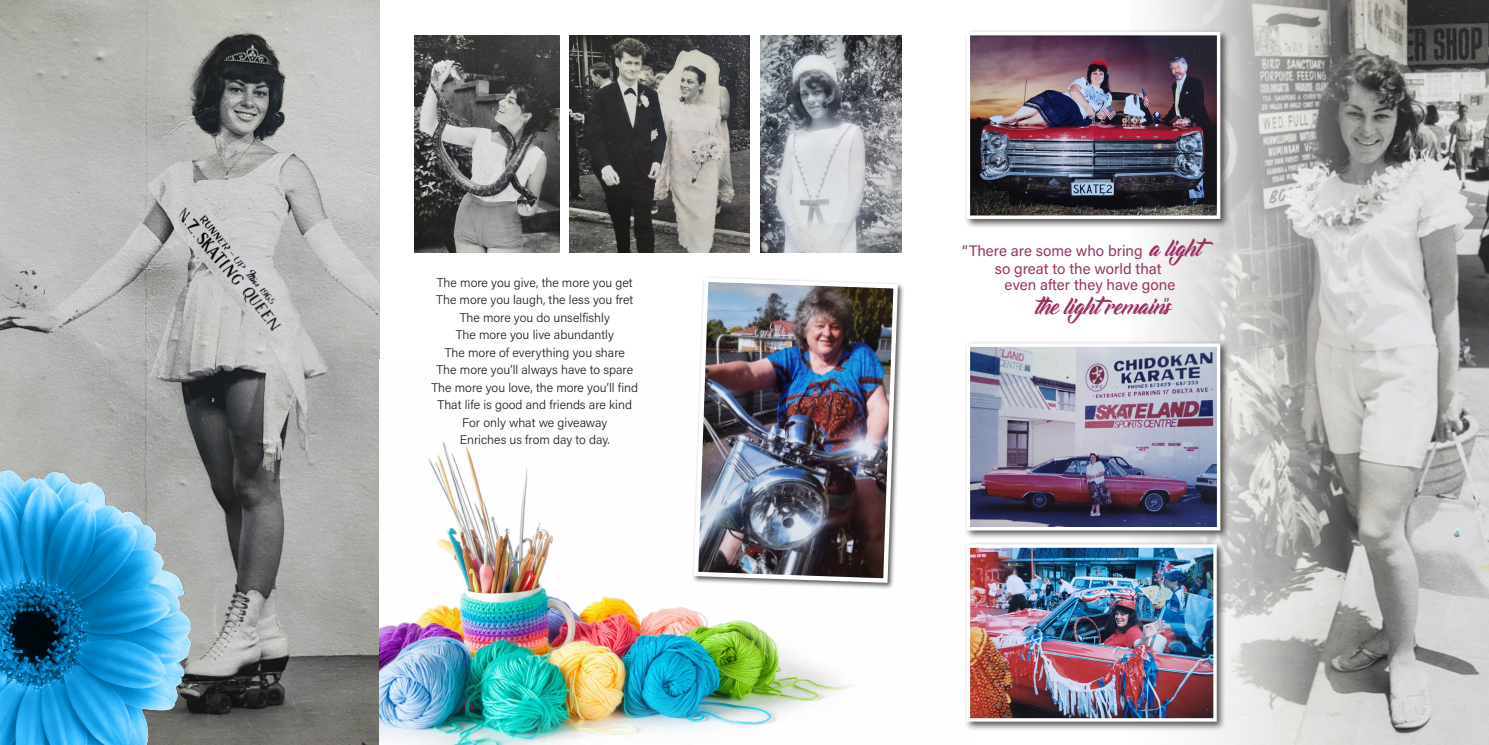
<style>
.page{position:relative;width:1489px;height:745px;background:#fff}
.page>*{position:absolute;margin:0;border:0;box-sizing:border-box;transform-origin:0 0}
.t1{font:27.5px "Voice of the Highlander";color:#9d3265}
.t2{font:15.12px "Acumin Pro";color:#9d3265}
.t3{font:300 12.5px "Acumin Pro";color:#231f20}
</style>
<div class="page">
<img style="left:0;top:0;width:380px;height:744px">
<img style="left:380px;top:442px;width:474px;height:302px">
<img style="left:1144px;top:0;width:344px;height:744px">
<img style="left:569px;top:36px;width:180px;height:216px">
<div style="left:963px;top:541px;width:263px;height:189px;background:#231f20;opacity:.75"></div>
<img style="left:970px;top:548px;width:242px;height:169px">
<div style="left:966px;top:544px;width:250px;height:177px;border:3px solid #fff"></div>
<img style="left:414px;top:36px;width:145px;height:216px">
<div style="left:963px;top:340px;width:266px;height:199px;background:#231f20;opacity:.75"></div>
<img style="left:970px;top:347px;width:246px;height:179px">
<div style="left:966px;top:343px;width:254px;height:187px;border:3px solid #fff"></div>
<div style="left:963px;top:29px;width:266px;height:199px;background:#231f20;opacity:.75"></div>
<img style="left:970px;top:36px;width:246px;height:179px">
<div style="left:966px;top:32px;width:254px;height:187px;border:3px solid #fff"></div>
<img style="left:760px;top:36px;width:141px;height:216px">
<img style="left:0;top:449px;width:210px;height:295px">
<div style="left:691px;top:275px;width:214px;height:314px;background:#231f20;opacity:.75"></div>
<img style="left:691px;top:275px;width:209px;height:309px">
<p class="t3" style="left:437px;top:273px;width:197px">The more you give, the more you get</p>
<p class="t3" style="left:436px;top:291px;width:198px">The more you laugh, the less you fret</p>
<p class="t3" style="left:459px;top:308px;width:152px">The more you do unselfishly</p>
<p class="t3" style="left:456px;top:326px;width:160px">The more you live abundantly</p>
<p class="t3" style="left:445px;top:343px;width:181px">The more of everything you share</p>
<p class="t3" style="left:436px;top:361px;width:198px">The more you’ll always have to spare</p>
<p class="t3" style="left:431px;top:378px;width:208px">The more you love, the more you’ll find</p>
<p class="t3" style="left:437px;top:396px;width:196px">That life is good and friends are kind</p>
<p class="t3" style="left:462px;top:413px;width:147px">For only what we giveaway</p>
<p class="t3" style="left:460px;top:431px;width:151px">Enriches us from day to day.</p>
<p class="t2" style="left:962px;top:240px;width:182px">“There are some who bring</p>
<p class="t1" style="left:1150px;top:230px;width:53px">a light</p>
<p class="t2" style="left:994px;top:258px;width:168px">so great to the world that</p>
<p class="t2" style="left:1004px;top:274px;width:172px">even after they have gone</p>
<p class="t2" style="left:1163px;top:293px;width:7px">”</p>
<p class="t1" style="left:1036px;top:288px;width:136px">the light remains</p>
</div>
